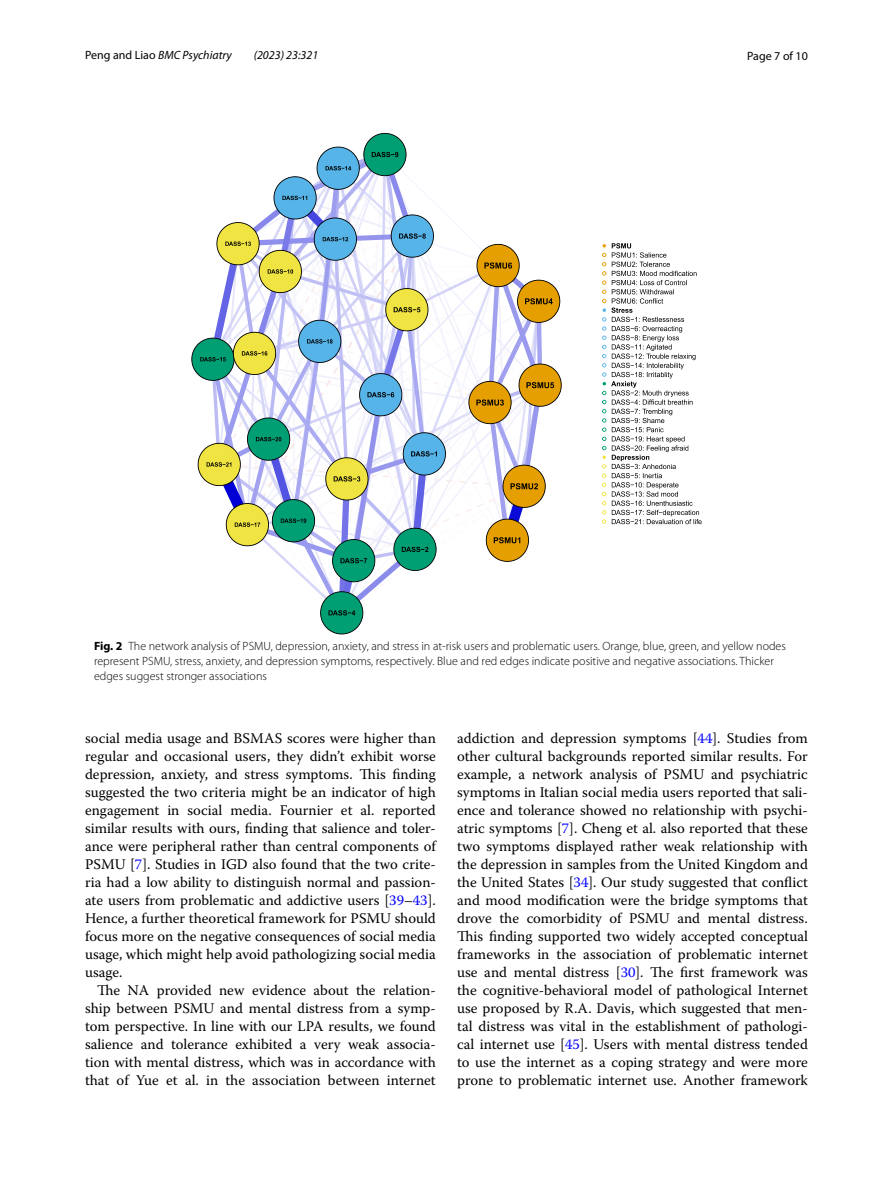
<style>
.page{position:relative;width:893px;height:1187px;background:#fff}
.page>*{position:absolute;margin:0;border:0;box-sizing:border-box;transform-origin:0 0}
.t1{font:14.7px/18px "Warnock Pro";color:#000;text-align:justify}
.t2{font:300 12px/15px "Myriad Pro";color:#000}
.t3{font:italic 12px "Myriad Pro";color:#000}
.t4{font:12px "Myriad Pro";color:#000}
.s1{font-style:normal}
.s2{font-weight:700}
.s3{color:#00f}
</style>
<div class="page">
<svg style="left:191px;top:133px;width:371px;height:501px"></svg>
<svg style="left:602px;top:243px;width:100px;height:281px"></svg>
<p class="t3" style="left:85px;top:48px;width:148px"><span class="s1">Peng and Liao</span> BMC Psychiatry</p>
<p class="t3" style="left:254px;top:48px;width:66px">(2023) 23:321</p>
<p class="t4" style="left:747px;top:48px;width:62px">Page 7 of 10</p>
<p class="t2" style="left:94px;top:638px;width:693px"><span class="s2">Fig. 2</span> The network analysis of PSMU, depression, anxiety, and stress in at-risk users and problematic users. Orange, blue, green, and yellow nodes represent PSMU, stress, anxiety, and depression symptoms, respectively. Blue and red edges indicate positive and negative associations. Thicker edges suggest stronger associations</p>
<p class="t1" style="left:85px;top:728px;width:352px">social media usage and BSMAS scores were higher than regular and occasional users, they didn’t exhibit worse depression, anxiety, and stress symptoms. This finding suggested the two criteria might be an indicator of high engagement in social media. Fournier et al. reported similar results with ours, finding that salience and toler&shy;ance were peripheral rather than central components of PSMU [<span class="s3">7</span>]. Studies in IGD also found that the two crite&shy;ria had a low ability to distinguish normal and passion&shy;ate users from problematic and addictive users [<span class="s3">39</span>–<span class="s3">43</span>].<br>Hence, a further theoretical framework for PSMU should focus more on the negative consequences of social media usage, which might help avoid pathologizing social media usage.</p>
<p class="t1" style="left:85px;top:980px;width:352px;text-indent:12px">The NA provided new evidence about the relation&shy;ship between PSMU and mental distress from a symp&shy;tom perspective. In line with our LPA results, we found salience and tolerance exhibited a very weak associa&shy;tion with mental distress, which was in accordance with that of Yue et al. in the association between internet</p>
<p class="t1" style="left:457px;top:728px;width:352px">addiction and depression symptoms [<span class="s3">44</span>]. Studies from other cultural backgrounds reported similar results. For example, a network analysis of PSMU and psychiatric symptoms in Italian social media users reported that sali&shy;ence and tolerance showed no relationship with psychi&shy;atric symptoms [<span class="s3">7</span>]. Cheng et al. also reported that these two symptoms displayed rather weak relationship with the depression in samples from the United Kingdom and the United States [<span class="s3">34</span>]. Our study suggested that conflict and mood modification were the bridge symptoms that drove the comorbidity of PSMU and mental distress.<br>This finding supported two widely accepted conceptual frameworks in the association of problematic internet use and mental distress [<span class="s3">30</span>]. The first framework was the cognitive-behavioral model of pathological Internet use proposed by R.A. Davis, which suggested that men&shy;tal distress was vital in the establishment of pathologi&shy;cal internet use [<span class="s3">45</span>]. Users with mental distress tended to use the internet as a coping strategy and were more prone to problematic internet use. Another framework</p>
</div>
